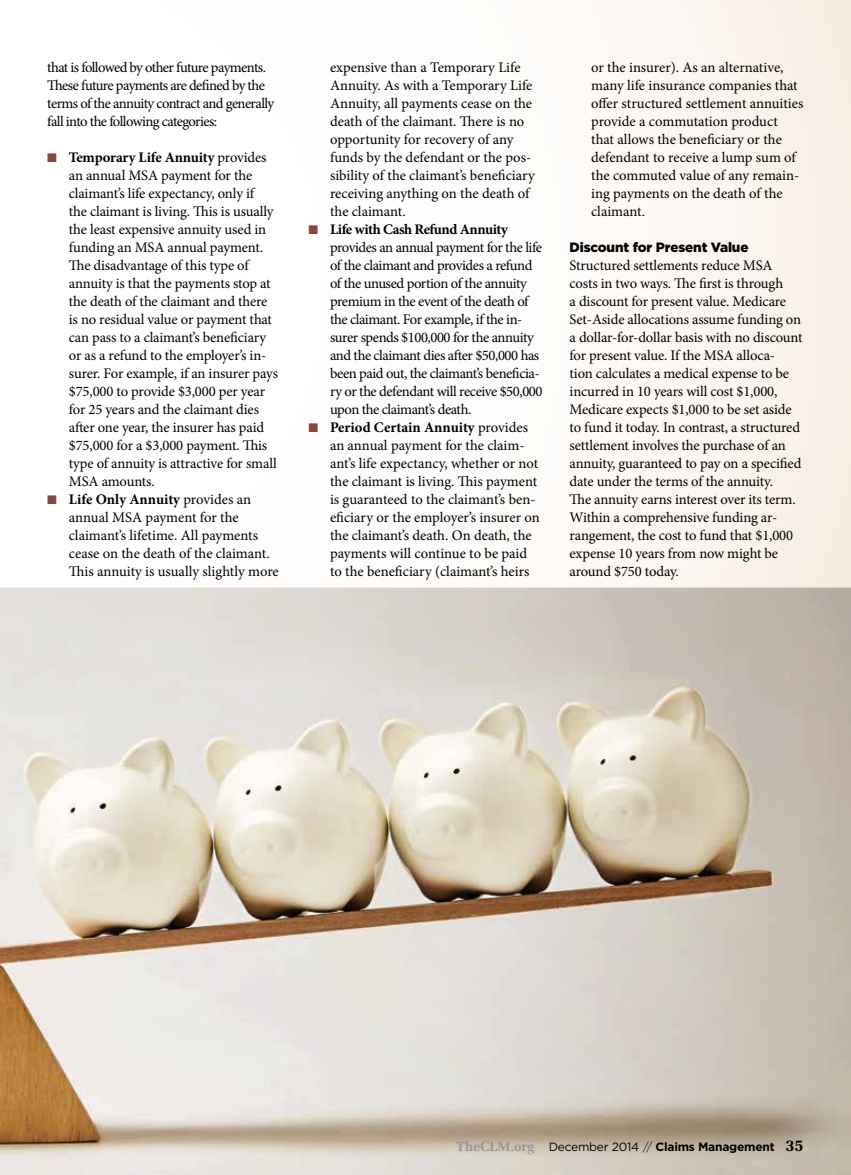
<style>
.page{position:relative;width:851px;height:1175px;background:#fff}
.page>*{position:absolute;margin:0;border:0;box-sizing:border-box;transform-origin:0 0}
.t1{font:14.7px/18px "Minion Pro";letter-spacing:-.01em;color:#000}
.t2{font:14.7px "Minion Pro";letter-spacing:-.03em;color:#000}
.t3{font:14.7px/18px "Minion Pro";letter-spacing:-.04em;color:#000}
.t4{font:14.7px "Minion Pro";letter-spacing:-.035em;color:#000}
.t5{font:700 14.7px "Minion Pro";letter-spacing:-.01em;color:#000}
.t6{font:700 14.7px "Minion Pro";letter-spacing:-.03em;color:#000}
.t7{font:900 13.5px "Gotham";letter-spacing:-.01em;color:#000}
.t8{font:700 12px "Gotham";letter-spacing:-.02em;color:#000}
.s1{font-family:"European Pi Three";font-weight:400;color:#86493a}
.s2{font-weight:400}
.s3{font-family:"Melior LT Std";font-size:13.5px;color:#939598}
.s4{font-weight:300}
.s5{font-family:"Melior LT Std";font-size:16.5px}
</style>
<div class="page">
<img style="left:0;top:587px;width:850px;height:587px">
<div style="left:0;top:0;width:850px;height:587px;background:linear-gradient(to right,#fff,#faf4ed)"></div>
<p class="t3" style="left:47px;top:58px;width:228px">that is followed by other future payments.<br>These future payments are defined by the terms of the annuity contract and generally fall into the following categories:</p>
<p class="t5" style="left:47px;top:147px;width:221px"><span class="s1">K</span> Temporary Life Annuity <span class="s2">provides</span></p>
<p class="t1" style="left:69px;top:166px;width:185px">an annual MSA payment for the</p>
<p class="t1" style="left:69px;top:184px;width:187px">claimant’s life expectancy, only if</p>
<p class="t1" style="left:69px;top:202px;width:206px">the claimant is living. This is usually</p>
<p class="t1" style="left:69px;top:220px;width:199px">the least expensive annuity used in</p>
<p class="t1" style="left:69px;top:238px;width:196px">funding an MSA annual payment.</p>
<p class="t1" style="left:69px;top:256px;width:181px">The disadvantage of this type of</p>
<p class="t1" style="left:69px;top:274px;width:203px">annuity is that the payments stop at</p>
<p class="t1" style="left:69px;top:292px;width:200px">the death of the claimant and there</p>
<p class="t1" style="left:69px;top:310px;width:205px">is no residual value or payment that</p>
<p class="t1" style="left:69px;top:328px;width:199px">can pass to a claimant’s beneficiary</p>
<p class="t1" style="left:69px;top:346px;width:199px">or as a refund to the employer’s in-</p>
<p class="t1" style="left:69px;top:364px;width:211px">surer. For example, if an insurer pays</p>
<p class="t1" style="left:69px;top:382px;width:198px">$75,000 to provide $3,000 per year</p>
<p class="t1" style="left:69px;top:400px;width:192px">for 25 years and the claimant dies</p>
<p class="t1" style="left:69px;top:418px;width:197px">after one year, the insurer has paid</p>
<p class="t1" style="left:69px;top:436px;width:200px">$75,000 for a $3,000 payment. This</p>
<p class="t1" style="left:69px;top:454px;width:209px">type of annuity is attractive for small</p>
<p class="t1" style="left:69px;top:472px;width:87px">MSA amounts.</p>
<p class="t5" style="left:47px;top:489px;width:205px"><span class="s1">K</span> Life Only Annuity <span class="s2">provides an</span></p>
<p class="t1" style="left:69px;top:508px;width:171px">annual MSA payment for the</p>
<p class="t1" style="left:69px;top:526px;width:191px">claimant’s lifetime. All payments</p>
<p class="t1" style="left:69px;top:544px;width:202px">cease on the death of the claimant.</p>
<p class="t1" style="left:69px;top:562px;width:211px">This annuity is usually slightly more</p>
<p class="t1" style="left:330px;top:58px;width:192px">expensive than a Temporary Life</p>
<p class="t1" style="left:330px;top:76px;width:204px">Annuity. As with a Temporary Life</p>
<p class="t1" style="left:330px;top:94px;width:204px">Annuity, all payments cease on the</p>
<p class="t1" style="left:330px;top:112px;width:196px">death of the claimant. There is no</p>
<p class="t1" style="left:330px;top:130px;width:185px">opportunity for recovery of any</p>
<p class="t1" style="left:330px;top:148px;width:203px">funds by the defendant or the pos-</p>
<p class="t1" style="left:330px;top:166px;width:206px">sibility of the claimant’s beneficiary</p>
<p class="t1" style="left:330px;top:184px;width:201px">receiving anything on the death of</p>
<p class="t1" style="left:330px;top:202px;width:77px">the claimant.</p>
<p class="t6" style="left:308px;top:219px;width:201px"><span class="s1">K</span> Life with Cash Refund Annuity</p>
<p class="t2" style="left:330px;top:238px;width:213px">provides an annual payment for the life</p>
<p class="t4" style="left:330px;top:256px;width:204px">of the claimant and provides a refund</p>
<p class="t2" style="left:330px;top:274px;width:198px">of the unused portion of the annuity</p>
<p class="t2" style="left:330px;top:292px;width:200px">premium in the event of the death of</p>
<p class="t4" style="left:330px;top:310px;width:194px">the claimant. For example, if the in-</p>
<p class="t2" style="left:330px;top:328px;width:205px">surer spends $100,000 for the annuity</p>
<p class="t4" style="left:330px;top:346px;width:211px">and the claimant dies after $50,000 has</p>
<p class="t2" style="left:330px;top:364px;width:211px">been paid out, the claimant’s beneficia-</p>
<p class="t2" style="left:330px;top:382px;width:214px">ry or the defendant will receive $50,000</p>
<p class="t4" style="left:330px;top:400px;width:143px">upon the claimant’s death.</p>
<p class="t5" style="left:308px;top:417px;width:221px"><span class="s1">K</span> Period Certain Annuity <span class="s2">provides</span></p>
<p class="t1" style="left:330px;top:437px;width:196px">an annual payment for the claim-</p>
<p class="t1" style="left:330px;top:455px;width:210px">ant’s life expectancy, whether or not</p>
<p class="t1" style="left:330px;top:473px;width:209px">the claimant is living. This payment</p>
<p class="t1" style="left:330px;top:491px;width:207px">is guaranteed to the claimant’s ben-</p>
<p class="t1" style="left:330px;top:509px;width:211px">eficiary or the employer’s insurer on</p>
<p class="t1" style="left:330px;top:527px;width:203px">the claimant’s death. On death, the</p>
<p class="t1" style="left:330px;top:545px;width:199px">payments will continue to be paid</p>
<p class="t1" style="left:330px;top:563px;width:201px">to the beneficiary (claimant’s heirs</p>
<p class="t1" style="left:591px;top:59px;width:214px">or the insurer). As an alternative, many life insurance companies that offer structured settlement annuities provide a commutation product that allows the beneficiary or the defendant to receive a lump sum of the commuted value of any remain&shy;ing payments on the death of the claimant.</p>
<p class="t7" style="left:569px;top:238px;width:180px">Discount for Present Value</p>
<p class="t1" style="left:569px;top:256px;width:234px">Structured settlements reduce MSA costs in two ways. The first is through<br>a discount for present value. Medicare Set-Aside allocations assume funding on a dollar-for-dollar basis with no discount for present value. If the MSA alloca-<br>tion calculates a medical expense to be incurred in 10 years will cost $1,000, Medicare expects $1,000 to be set aside to fund it today. In contrast, a structured settlement involves the purchase of an annuity, guaranteed to pay on a specified date under the terms of the annuity.<br>The annuity earns interest over its term.<br>Within a comprehensive funding ar&shy;rangement, the cost to fund that $1,000 expense 10 years from now might be around $750 today.</p>
<p class="t8" style="left:456px;top:1138px;width:349px"><span class="s3">TheCLM.org</span> <span class="s2">December 2014</span> <span class="s4">//</span> Claims Management <span class="s5">35</span></p>
</div>
